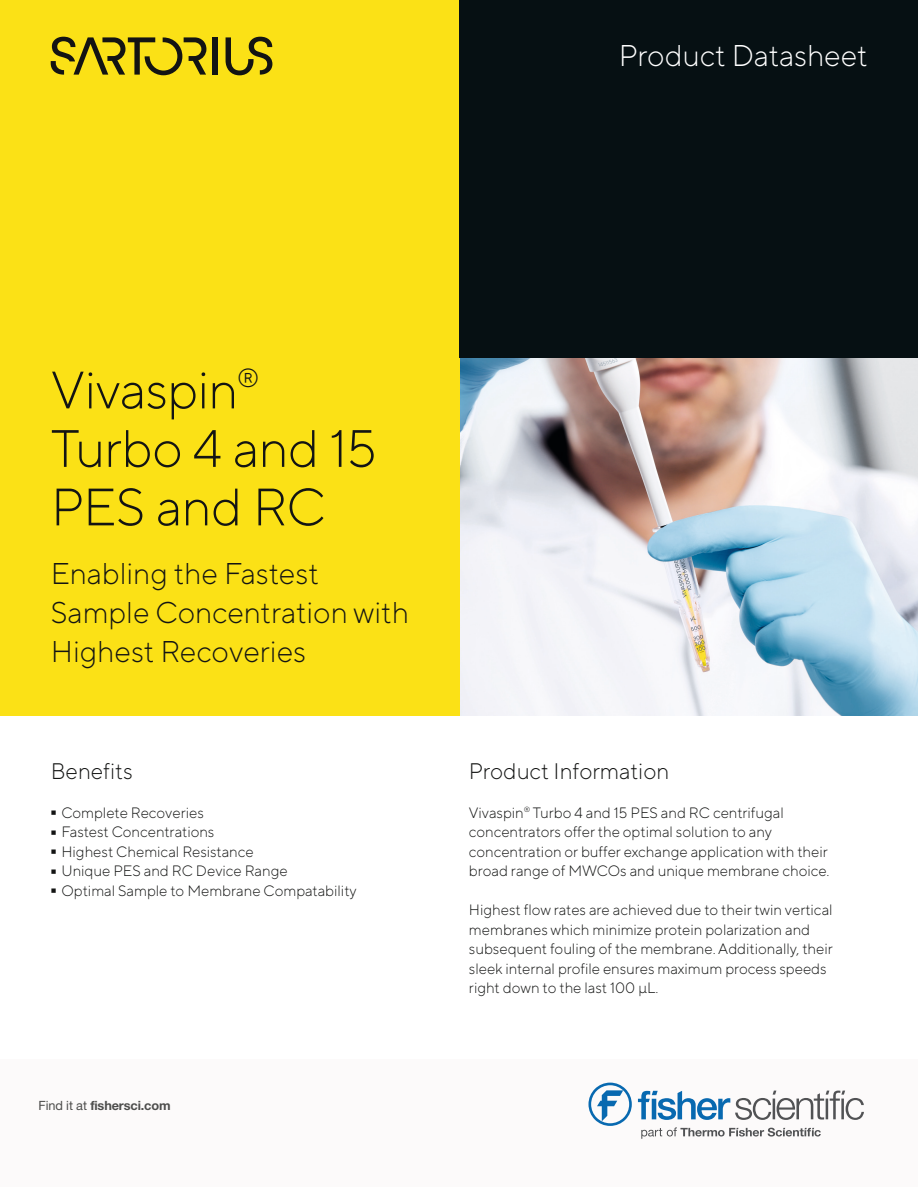
<style>
.page{position:relative;width:918px;height:1188px;background:#fff}
.page>*{position:absolute;margin:0;border:0;box-sizing:border-box;transform-origin:0 0}
.t1{font:300 95.25px "TT Norms Pro";color:#131413;scale:.16 1}
.t2{font:300 52.5px/58.5px "TT Norms Pro";letter-spacing:-.015em;color:#131413}
.t3{font:300 30px/39px "TT Norms Pro";color:#131413}
.t4{font:300 30px "TT Norms Pro";color:#fff}
.t5{font:300 22.5px "TT Norms Pro";color:#131413}
.t6{font:300 15px/19.5px "TT Norms Pro";color:#131413}
.t7{font:700 12.75px "Helvetica Neue LTW1 G";letter-spacing:-.01em;color:#4d4d4c}
.s1{font-weight:400}
</style>
<div class="page">
<img style="left:459px;top:358px;width:459px;height:358px">
<div style="left:0;top:0;width:459px;height:716px;background:#fbe116"></div>
<div style="left:459px;top:0;width:459px;height:358px;background:#061013"></div>
<div style="left:213px;top:37px;width:5px;height:38px;background:#131413"></div>
<svg style="left:226px;top:37px;width:46px;height:38px"></svg>
<svg style="left:51px;top:37px;width:155px;height:38px"></svg>
<div style="left:0;top:1059px;width:918px;height:127px;background:#fcfafa"></div>
<svg style="left:588px;top:1083px;width:44px;height:43px"></svg>
<svg style="left:641px;top:1127px;width:180px;height:12px"></svg>
<svg style="left:638px;top:1091px;width:226px;height:29px"></svg>
<h3 class="t4" style="left:619px;top:34px;width:250px">Product Datasheet</h3>
<h2 class="t2" style="left:51px;top:357px;width:327px">Vivaspin<sup>®<br></sup>Turbo 4 and 15<br>PES and RC</h2>
<h3 class="t3" style="left:51px;top:552px;width:360px">Enabling the Fastest<br>Sample Concentration with<br>Highest Recoveries</h3>
<h3 class="t5" style="left:51px;top:755px;width:83px">Benefits</h3>
<h1 class="t1" style="left:51px;top:739px;width:38px">-</h1>
<p class="t6" style="left:61px;top:802px;width:144px">Complete Recoveries</p>
<h1 class="t1" style="left:51px;top:759px;width:38px">-</h1>
<p class="t6" style="left:61px;top:821px;width:154px">Fastest Concentrations</p>
<h1 class="t1" style="left:51px;top:778px;width:38px">-</h1>
<p class="t6" style="left:61px;top:841px;width:194px">Highest Chemical Resistance</p>
<h1 class="t1" style="left:51px;top:798px;width:38px">-</h1>
<p class="t6" style="left:61px;top:860px;width:228px">Unique PES and RC Device Range</p>
<h1 class="t1" style="left:51px;top:817px;width:38px">-</h1>
<p class="t6" style="left:61px;top:880px;width:297px">Optimal Sample to Membrane Compatability</p>
<p class="t7" style="left:39px;top:1098px;width:134px"><span class="s1">Find it at</span> fishersci.com</p>
<h3 class="t5" style="left:469px;top:755px;width:202px">Product Information</h3>
<p class="t6" style="left:469px;top:802px;width:362px">Vivaspin<sup>®</sup> Turbo 4 and 15 PES and RC centrifugal concentrators offer the optimal solution to any concentration or buffer exchange application with their broad range of MWCOs and unique membrane choice.</p>
<p class="t6" style="left:469px;top:899px;width:365px">Highest flow rates are achieved due to their twin vertical membranes which minimize protein polarization and subsequent fouling of the membrane. Additionally, their sleek internal profile ensures maximum process speeds right down to the last 100 µL.</p>
</div>
